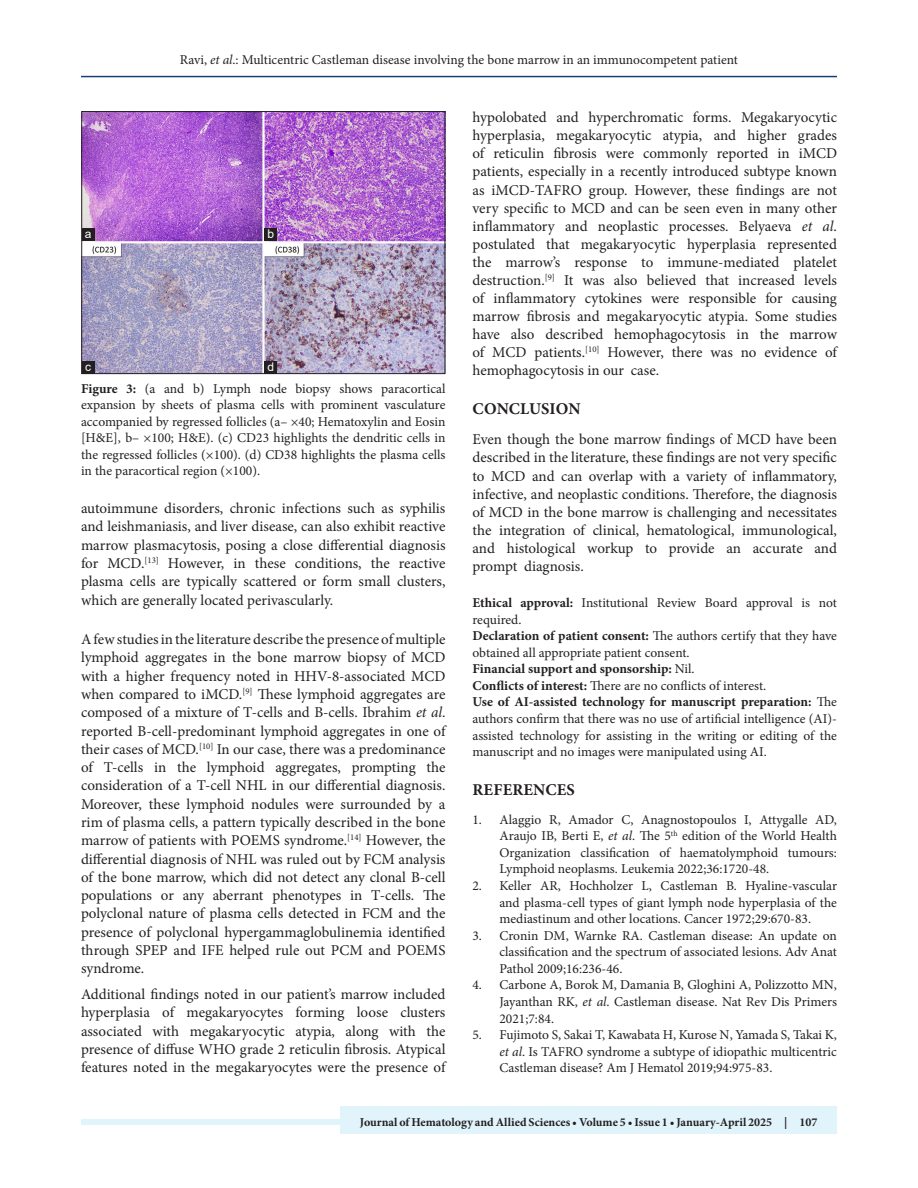
<style>
.page{position:relative;width:918px;height:1188px;background:#fff}
.page>*{position:absolute;margin:0;border:0;box-sizing:border-box;transform-origin:0 0}
.t1{font:700 16.5px "Minion Pro";letter-spacing:.01em;color:#231f20}
.TX{font:15px/18.3px "Minion Pro";color:#231f20;text-align:justify}
.REF{font:13.5px/16.5px "Minion Pro";color:#231f20;text-align:justify}
.FGC{font:13.5px/16.5px "Minion Pro";color:#231f20;text-align:justify}
.TX_CLX{font:13.5px/16.5px "Minion Pro";letter-spacing:-.005em;color:#231f20;text-align:justify}
.TX_CLX_NO_SPACE{font:13.5px/16.5px "Minion Pro";letter-spacing:-.005em;color:#231f20}
.TX_CLX_HEADING{font:13.5px/16.5px "Minion Pro";letter-spacing:-.005em;color:#231f20}
.TX_CLX_NO_SPACE-2{font:700 13.5px "Minion Pro";color:#231f20}
.t2{font:700 12px "Minion Pro";color:#231f20}
.LABEL{font:12px "Arial";color:#fff}
.s1{font-style:italic}
.s2{font-weight:700}
.s3{font-weight:400}
</style>
<div class="page">
<hr style="left:81px;top:76px;width:756px;height:1px;background:#164077">
<div style="left:81px;top:1119px;width:756px;height:6px;background:#e1f4fc"></div>
<div style="left:340px;top:1106px;width:497px;height:28px;background:#e1f4fc"></div>
<img style="left:84px;top:113px;width:359px;height:259px">
<div style="left:82px;top:111px;width:363px;height:263px;border:1px solid #231f20"></div>
<div style="left:82px;top:228px;width:13px;height:13px;background:#231f20"></div>
<div style="left:264px;top:229px;width:13px;height:12px;background:#231f20"></div>
<div style="left:82px;top:361px;width:12px;height:13px;background:#231f20"></div>
<div style="left:264px;top:361px;width:13px;height:13px;background:#231f20"></div>
<p class="FGC" style="left:180px;top:51px;width:560px">Ravi, <span class="s1">et al</span>.: Multicentric Castleman disease involving the bone marrow in an immunocompetent patient</p>
<p class="LABEL" style="left:85px;top:226px;width:8px">a</p>
<p class="LABEL" style="left:267px;top:226px;width:8px">b</p>
<p class="LABEL" style="left:85px;top:358px;width:7px">c</p>
<p class="LABEL" style="left:267px;top:358px;width:8px">d</p>
<p class="FGC" style="left:81px;top:380px;width:366px"><span class="s2">Figure 3:</span> (a and b) Lymph node biopsy shows paracortical expansion by sheets of plasma cells with prominent vasculature accompanied by regressed follicles (a– ×40; Hematoxylin and Eosin [H&amp;E], b– ×100; H&amp;E). (c) CD23 highlights the dendritic cells in the regressed follicles (×100). (d) CD38 highlights the plasma cells in the paracortical region (×100).</p>
<p class="TX" style="left:81px;top:499px;width:366px">autoimmune disorders, chronic infections such as syphilis and leishmaniasis, and liver disease, can also exhibit reactive marrow plasmacytosis, posing a close differential diagnosis for MCD.<sup>[13]</sup> However, in these conditions, the reactive plasma cells are typically scattered or form small clusters, which are generally located perivascularly.</p>
<p class="TX" style="left:81px;top:630px;width:366px">A few studies in the literature describe the presence of multiple lymphoid aggregates in the bone marrow biopsy of MCD with a higher frequency noted in HHV-8-associated MCD when compared to iMCD.<sup>[9]</sup> These lymphoid aggregates are composed of a mixture of T-cells and B-cells. Ibrahim <span class="s1">et al</span>. reported B-cell-predominant lymphoid aggregates in one of their cases of MCD.<sup>[10]</sup> In our case, there was a predominance of T-cells in the lymphoid aggregates, prompting the consideration of a T-cell NHL in our differential diagnosis.<br>Moreover, these lymphoid nodules were surrounded by a rim of plasma cells, a pattern typically described in the bone marrow of patients with POEMS syndrome.<sup>[14]</sup> However, the differential diagnosis of NHL was ruled out by FCM analysis of the bone marrow, which did not detect any clonal B-cell populations or any aberrant phenotypes in T-cells. The polyclonal nature of plasma cells detected in FCM and the presence of polyclonal hypergammaglobulinemia identified through SPEP and IFE helped rule out PCM and POEMS syndrome.</p>
<p class="TX" style="left:81px;top:985px;width:366px">Additional findings noted in our patient’s marrow included hyperplasia of megakaryocytes forming loose clusters associated with megakaryocytic atypia, along with the presence of diffuse WHO grade 2 reticulin fibrosis. Atypical features noted in the megakaryocytes were the presence of</p>
<p class="TX" style="left:472px;top:109px;width:366px">hypolobated and hyperchromatic forms. Megakaryocytic hyperplasia, megakaryocytic atypia, and higher grades of reticulin fibrosis were commonly reported in iMCD patients, especially in a recently introduced subtype known as iMCD-TAFRO group. However, these findings are not very specific to MCD and can be seen even in many other inflammatory and neoplastic processes. Belyaeva <span class="s1">et al</span>. postulated that megakaryocytic hyperplasia represented the marrow’s response to immune-mediated platelet destruction.<sup>[9]</sup> It was also believed that increased levels of inflammatory cytokines were responsible for causing marrow fibrosis and megakaryocytic atypia. Some studies have also described hemophagocytosis in the marrow of MCD patients.<sup>[10]</sup> However, there was no evidence of hemophagocytosis in our case.</p>
<h1 class="t1" style="left:473px;top:397px;width:109px">CONCLUSION</h1>
<p class="TX" style="left:473px;top:431px;width:366px">Even though the bone marrow findings of MCD have been described in the literature, these findings are not very specific to MCD and can overlap with a variety of inflammatory, infective, and neoplastic conditions. Therefore, the diagnosis of MCD in the bone marrow is challenging and necessitates the integration of clinical, hematological, immunological, and histological workup to provide an accurate and prompt diagnosis.</p>
<p class="TX_CLX_HEADING" style="left:473px;top:594px;width:366px"><span class="s2">Ethical approval:</span> Institutional Review Board approval is not required.</p>
<p class="TX_CLX_NO_SPACE" style="left:473px;top:628px;width:366px"><span class="s2">Declaration of patient consent:</span> The authors certify that they have obtained all appropriate patient consent.</p>
<p class="TX_CLX_NO_SPACE-2" style="left:473px;top:659px;width:224px">Financial support and sponsorship: <span class="s3">Nil.</span></p>
<p class="TX_CLX_NO_SPACE" style="left:473px;top:677px;width:295px"><span class="s2">Conflicts of interest:</span> There are no conflicts of interest.</p>
<p class="TX_CLX" style="left:473px;top:694px;width:366px"><span class="s2">Use of AI-assisted technology for manuscript preparation:</span> The authors confirm that there was no use of artificial intelligence (AI)- assisted technology for assisting in the writing or editing of the manuscript and no images were manipulated using AI.</p>
<h1 class="t1" style="left:473px;top:778px;width:104px">REFERENCES</h1>
<p class="REF" style="left:500px;top:811px;width:339px;text-indent:-27px">1. Alaggio R, Amador C, Anagnostopoulos I, Attygalle AD, Araujo IB, Berti E, <span class="s1">et al</span>. The 5<sup>th</sup> edition of the World Health Organization classification of haematolymphoid tumours:<br>Lymphoid neoplasms. Leukemia 2022;36:1720-48.</p>
<p class="REF" style="left:500px;top:878px;width:339px;text-indent:-27px">2. Keller AR, Hochholzer L, Castleman B. Hyaline-vascular and plasma-cell types of giant lymph node hyperplasia of the mediastinum and other locations. Cancer 1972;29:670-83.</p>
<p class="REF" style="left:500px;top:927px;width:339px;text-indent:-27px">3. Cronin DM, Warnke RA. Castleman disease: An update on classification and the spectrum of associated lesions. Adv Anat Pathol 2009;16:236-46.</p>
<p class="REF" style="left:500px;top:977px;width:339px;text-indent:-27px">4. Carbone A, Borok M, Damania B, Gloghini A, Polizzotto MN, Jayanthan RK, <span class="s1">et al</span>. Castleman disease. Nat Rev Dis Primers 2021;7:84.</p>
<p class="REF" style="left:500px;top:1027px;width:339px;text-indent:-27px">5. Fujimoto S, Sakai T, Kawabata H, Kurose N, Yamada S, Takai K, <span class="s1">et al</span>. Is TAFRO syndrome a subtype of idiopathic multicentric Castleman disease? Am J Hematol 2019;94:975-83.</p>
<p class="t2" style="left:360px;top:1113px;width:459px">Journal of Hematology and Allied Sciences • Volume 5 • Issue 1 • January-April 2025 | 107</p>
</div>
